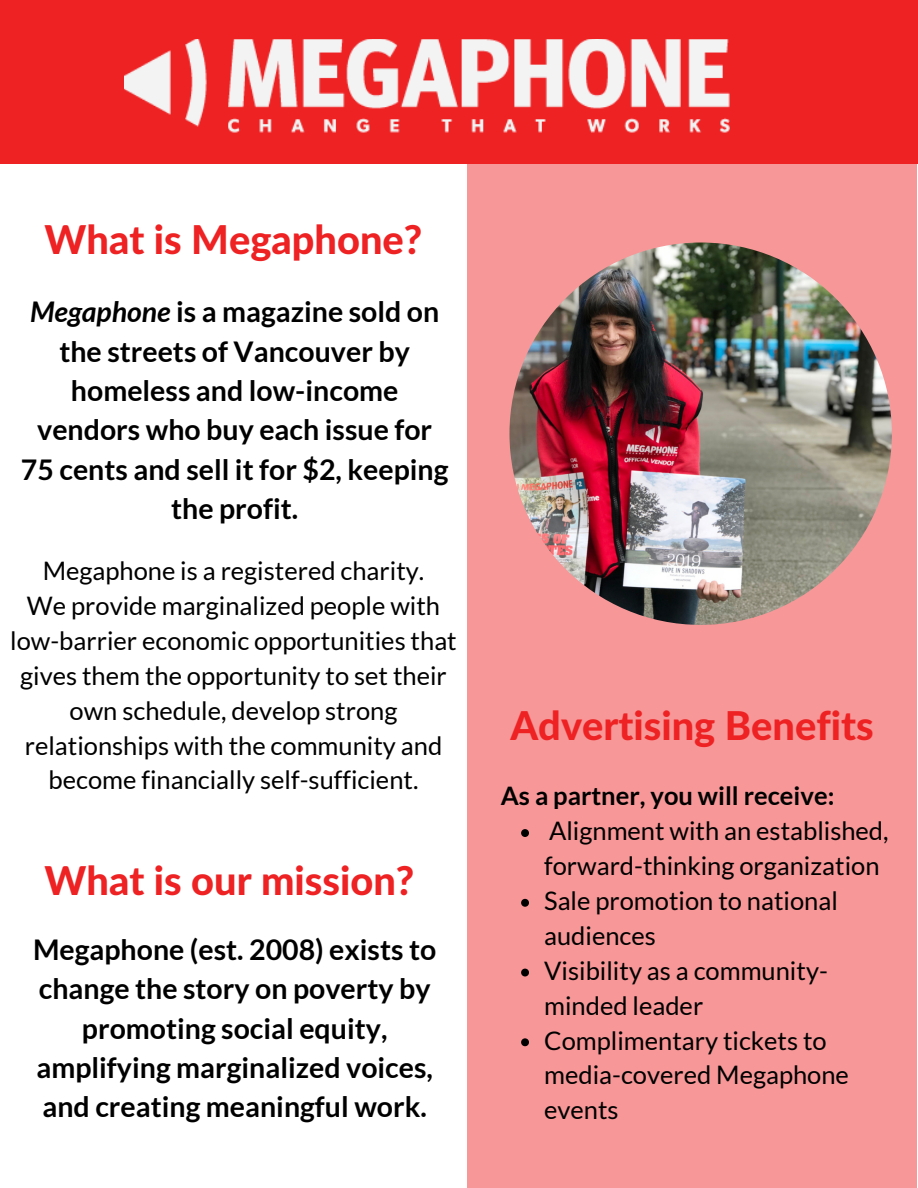
<style>
.page{position:relative;width:918px;height:1188px;background:#fff}
.page>*{position:absolute;margin:0;border:0;box-sizing:border-box;transform-origin:0 0}
.t1{font:800 39.75px "Lato Latin";color:#ee2123}
.t2{font:700 28.5px/39.3px "Lato";color:#000;text-align:center}
.t3{font:25.5px/34.8px "Lato";color:#000}
.t4{font:700 25.5px "Lato";color:#000}
.s1{font-style:italic}
</style>
<div class="page">
<div style="left:467px;top:153px;width:450px;height:1035px;background:#f79798"></div>
<div style="left:0;top:0;width:918px;height:163px;background:#ee2123"></div>
<img style="left:124px;top:39px;width:606px;height:94px">
<img style="left:509px;top:243px;width:383px;height:382px;border-radius:50%">
<svg style="left:521px;top:829px;width:8px;height:8px"></svg>
<svg style="left:521px;top:899px;width:8px;height:8px"></svg>
<svg style="left:521px;top:969px;width:8px;height:7px"></svg>
<svg style="left:521px;top:1038px;width:8px;height:8px"></svg>
<h1 class="t1" style="left:45px;top:222px;width:379px">What is Megaphone?</h1>
<h3 class="t2" style="left:21px;top:292px;width:429px"><span class="s1">Megaphone</span> is a magazine sold on the streets of Vancouver by homeless and low-income vendors who buy each issue for<br>75 cents and sell it for $2, keeping the profit.</h3>
<p class="t3" style="left:43px;top:553px;width:383px">Megaphone is a registered charity.</p>
<p class="t3" style="left:10px;top:588px;width:448px;text-align:center">We provide marginalized people with low-barrier economic opportunities that gives them the opportunity to set their own schedule, develop strong relationships with the community and become financially self-sufficient.</p>
<h1 class="t1" style="left:45px;top:863px;width:371px">What is our mission?</h1>
<h2 class="t2" style="left:33px;top:929px;width:405px">Megaphone (est. 2008) exists to change the story on poverty by promoting social equity, amplifying marginalized voices, and creating meaningful work.</h2>
<p class="t1" style="left:510px;top:708px;width:365px">Advertising Benefits</p>
<p class="t4" style="left:501px;top:780px;width:335px">As a partner, you will receive:</p>
<p class="t3" style="left:544px;top:813px;width:346px">Alignment with an established, forward-thinking organization</p>
<h1 class="t3" style="left:544px;top:883px;width:295px">Sale promotion to national audiences</h1>
<h2 class="t3" style="left:544px;top:953px;width:285px">Visibility as a community&shy;minded leader</h2>
<p class="t3" style="left:544px;top:1022px;width:306px">Complimentary tickets to media-covered Megaphone events</p>
</div>
